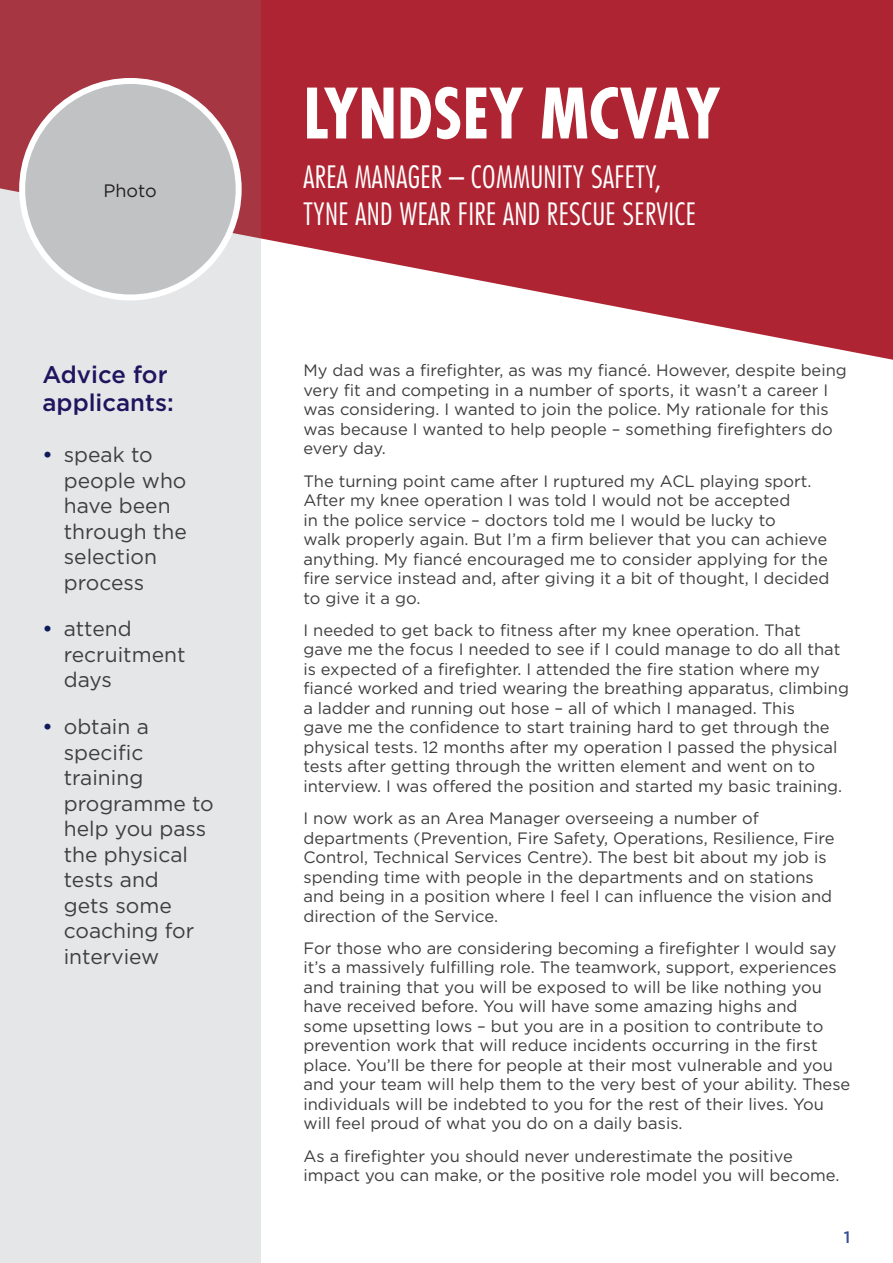
<style>
.page{position:relative;width:893px;height:1263px;background:#fff}
.page>*{position:absolute;margin:0;border:0;box-sizing:border-box;transform-origin:0 0}
.Applicants_name{font:700 condensed 67.5px "Futura";color:#fff}
.Job_description{font:300 condensed 30px "Futura";letter-spacing:.01em;color:#fff}
.Facts__new{font:500 24px/28.5px "Gotham";color:#21145f}
.t1{font:21px/25.5px "Gotham";color:#3e3e3f}
.t2{font:18px "Gotham";color:#231f20}
.Body_copy{font:16.5px/19.5px "Gotham";color:#3e3e3f}
.t3{font:500 16.5px "Gotham";color:#334f90}
.s1{font-weight:500;color:#0c1c5a}
</style>
<div class="page">
<svg style="left:260px;top:0;width:633px;height:362px;fill:#af2432"></svg>
<svg style="left:0;top:0;width:260px;height:1263px;background:#ded3d5"></svg>
<div style="left:22px;top:81px;width:217px;height:216px;background:#c0c2c4;border-radius:50%"></div>
<div style="left:19px;top:78px;width:223px;height:222px;border:6px solid #fff;border-radius:50%"></div>
<p class="t2" style="left:103px;top:180px;width:55px">Photo</p>
<p class="Facts__new" style="left:43px;top:359px;width:133px">Advice for applicants:</p>
<p class="t1" style="left:64px;top:441px;width:124px;text-indent:-21px"><span class="s1">•</span> speak to people who have been through the selection process</p>
<p class="t1" style="left:64px;top:616px;width:123px;text-indent:-21px"><span class="s1">•</span> attend recruitment days</p>
<p class="t1" style="left:64px;top:714px;width:152px;text-indent:-21px"><span class="s1">•</span> obtain a specific training programme to help you pass the physical tests and<br>gets some coaching for interview</p>
<p class="Applicants_name" style="left:303px;top:72px;width:419px">LYNDSEY MCVAY</p>
<p class="Job_description" style="left:303px;top:160px;width:359px">AREA MANAGER – COMMUNITY SAFETY,</p>
<p class="Job_description" style="left:303px;top:196px;width:394px">TYNE AND WEAR FIRE AND RESCUE SERVICE</p>
<p class="Body_copy" style="left:303px;top:360px;width:545px">My dad was a firefighter, as was my fiancé. However, despite being very fit and competing in a number of sports, it wasn’t a career I was considering. I wanted to join the police. My rationale for this was because I wanted to help people – something firefighters do every day.</p>
<p class="Body_copy" style="left:303px;top:471px;width:528px">The turning point came after I ruptured my ACL playing sport.<br>After my knee operation I was told I would not be accepted<br>in the police service – doctors told me I would be lucky to<br>walk properly again. But I’m a firm believer that you can achieve anything. My fiancé encouraged me to consider applying for the fire service instead and, after giving it a bit of thought, I decided to give it a go.</p>
<p class="Body_copy" style="left:303px;top:620px;width:547px">I needed to get back to fitness after my knee operation. That<br>gave me the focus I needed to see if I could manage to do all that is expected of a firefighter. I attended the fire station where my fiancé worked and tried wearing the breathing apparatus, climbing a ladder and running out hose – all of which I managed. This<br>gave me the confidence to start training hard to get through the physical tests. 12 months after my operation I passed the physical tests after getting through the written element and went on to interview. I was offered the position and started my basic training.</p>
<p class="Body_copy" style="left:303px;top:808px;width:533px">I now work as an Area Manager overseeing a number of departments (Prevention, Fire Safety, Operations, Resilience, Fire Control, Technical Services Centre). The best bit about my job is spending time with people in the departments and on stations and being in a position where I feel I can influence the vision and direction of the Service.</p>
<p class="Body_copy" style="left:303px;top:938px;width:548px">For those who are considering becoming a firefighter I would say it’s a massively fulfilling role. The teamwork, support, experiences and training that you will be exposed to will be like nothing you have received before. You will have some amazing highs and<br>some upsetting lows – but you are in a position to contribute to prevention work that will reduce incidents occurring in the first place. You’ll be there for people at their most vulnerable and you and your team will help them to the very best of your ability. These individuals will be indebted to you for the rest of their lives. You will feel proud of what you do on a daily basis.</p>
<p class="Body_copy" style="left:303px;top:1146px;width:537px">As a firefighter you should never underestimate the positive impact you can make, or the positive role model you will become.</p>
<p class="t3" style="left:844px;top:1228px;width:8px">1</p>
</div>
